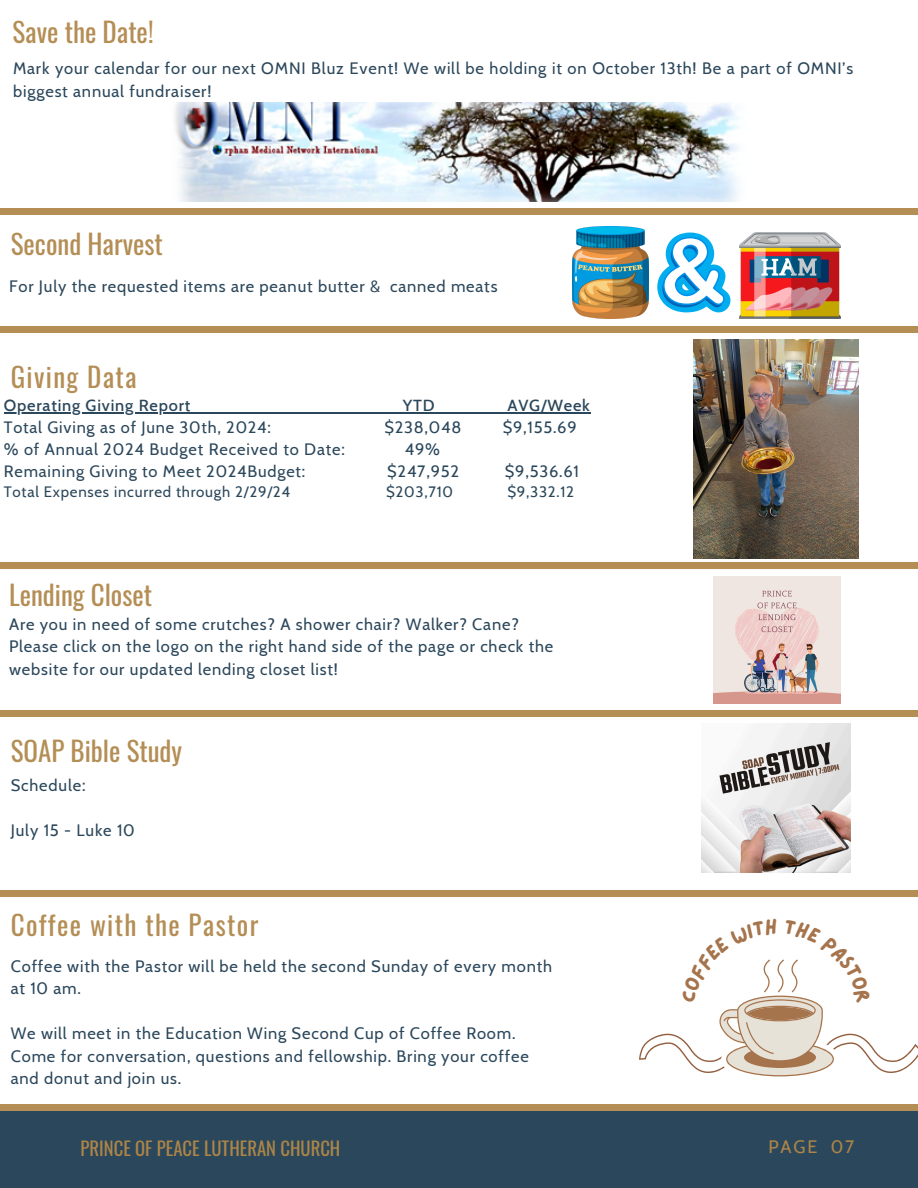
<style>
.page{position:relative;width:918px;height:1188px;background:#fff}
.page>*{position:absolute;margin:0;border:0;box-sizing:border-box;transform-origin:0 0}
.t1{font:27px "Oswald";color:#b48e55}
.t2{font:27px "Oswald";letter-spacing:.05em;color:#b48e55}
.t3{font:18.75px "Oswald";color:#ad8548}
.t4{font:18px "Cabin";letter-spacing:.1em;color:#ad8548}
.t5{font:16.5px/22.5px "Cabin";letter-spacing:.05em;color:#2b475b}
.t6{font:16.35px "Cabin";letter-spacing:.05em;color:#2b475b}
.t7{font:500 16.35px "Cabin";letter-spacing:.05em;color:#2b475b}
.t8{font:15px "Cabin";letter-spacing:.05em;color:#2b475b}
</style>
<div class="page">
<div style="left:0;top:1107px;width:918px;height:81px;background:#2b475b"></div>
<div style="left:0;top:208px;width:918px;height:7px;background:#b48e55"></div>
<div style="left:0;top:1105px;width:918px;height:6px;background:#b48e55"></div>
<div style="left:0;top:326px;width:918px;height:7px;background:#b48e55"></div>
<div style="left:0;top:562px;width:918px;height:7px;background:#b48e55"></div>
<img style="left:714px;top:577px;width:127px;height:127px">
<div style="left:0;top:891px;width:918px;height:6px;background:#b48e55"></div>
<img style="left:694px;top:339px;width:164px;height:220px">
<div style="left:0;top:710px;width:918px;height:7px;background:#b48e55"></div>
<img style="left:702px;top:724px;width:148px;height:148px">
<img style="left:175px;top:103px;width:565px;height:99px">
<img style="left:572px;top:226px;width:77px;height:92px">
<img style="left:740px;top:233px;width:101px;height:85px">
<svg style="left:657px;top:233px;width:73px;height:79px"></svg>
<hr style="left:4px;top:412px;width:187px;height:2px;background:#2b475b">
<hr style="left:191px;top:412px;width:212px;height:2px;background:#2b475b">
<hr style="left:403px;top:412px;width:32px;height:2px;background:#2b475b">
<hr style="left:435px;top:412px;width:72px;height:2px;background:#2b475b">
<hr style="left:507px;top:412px;width:84px;height:2px;background:#2b475b">
<svg style="left:639px;top:959px;width:279px;height:118px"></svg>
<h1 class="t1" style="left:13px;top:11px;width:143px">Save the Date!</h1>
<p class="t5" style="left:13px;top:57px;width:842px">Mark your calendar for our next OMNI Bluz Event! We will be holding it on October 13th! Be a part of OMNI’s biggest annual fundraiser!</p>
<h1 class="t1" style="left:11px;top:223px;width:154px">Second Harvest</h1>
<p class="t5" style="left:9px;top:275px;width:490px">For July the requested items are peanut butter &amp; canned meats</p>
<h1 class="t2" style="left:11px;top:355px;width:128px">Giving Data</h1>
<h3 class="t7" style="left:4px;top:395px;width:188px">Operating Giving Report</h3>
<h3 class="t7" style="left:403px;top:395px;width:33px">YTD</h3>
<h3 class="t7" style="left:507px;top:395px;width:84px">AVG/Week</h3>
<p class="t6" style="left:4px;top:417px;width:269px">Total Giving as of June 30th, 2024:</p>
<p class="t6" style="left:384px;top:417px;width:78px">$238,048</p>
<p class="t6" style="left:503px;top:417px;width:75px">$9,155.69</p>
<p class="t5" style="left:4px;top:438px;width:343px">% of Annual 2024 Budget Received to Date:</p>
<p class="t5" style="left:405px;top:438px;width:37px">49%</p>
<p class="t6" style="left:4px;top:461px;width:303px">Remaining Giving to Meet 2024Budget:</p>
<p class="t6" style="left:387px;top:461px;width:73px">$247,952</p>
<p class="t6" style="left:505px;top:461px;width:75px">$9,536.61</p>
<p class="t8" style="left:4px;top:482px;width:288px">Total Expenses incurred through 2/29/24</p>
<p class="t8" style="left:386px;top:482px;width:68px">$203,710</p>
<p class="t8" style="left:507px;top:482px;width:68px">$9,332.12</p>
<h1 class="t1" style="left:9px;top:574px;width:145px">Lending Closet</h1>
<h2 class="t5" style="left:9px;top:613px;width:511px">Are you in need of some crutches? A shower chair? Walker? Cane?</h2>
<p class="t5" style="left:9px;top:635px;width:546px">Please click on the logo on the right hand side of the page or check the website for our updated lending closet list!</p>
<h1 class="t1" style="left:11px;top:730px;width:173px">SOAP Bible Study</h1>
<p class="t5" style="left:11px;top:774px;width:76px">Schedule:</p>
<p class="t5" style="left:11px;top:819px;width:126px">July 15 - Luke 10</p>
<h1 class="t2" style="left:11px;top:904px;width:249px">Coffee with the Pastor</h1>
<p class="t5" style="left:11px;top:954px;width:543px">Coffee with the Pastor will be held the second Sunday of every month at 10 am.</p>
<p class="t5" style="left:11px;top:1022px;width:520px">We will meet in the Education Wing Second Cup of Coffee Room.<br>Come for conversation, questions and fellowship. Bring your coffee and donut and join us.</p>
<p class="t3" style="left:81px;top:1134px;width:261px">PRINCE OF PEACE LUTHERAN CHURCH</p>
<h3 class="t4" style="left:768px;top:1136px;width:87px">PAGE 07</h3>
</div>
